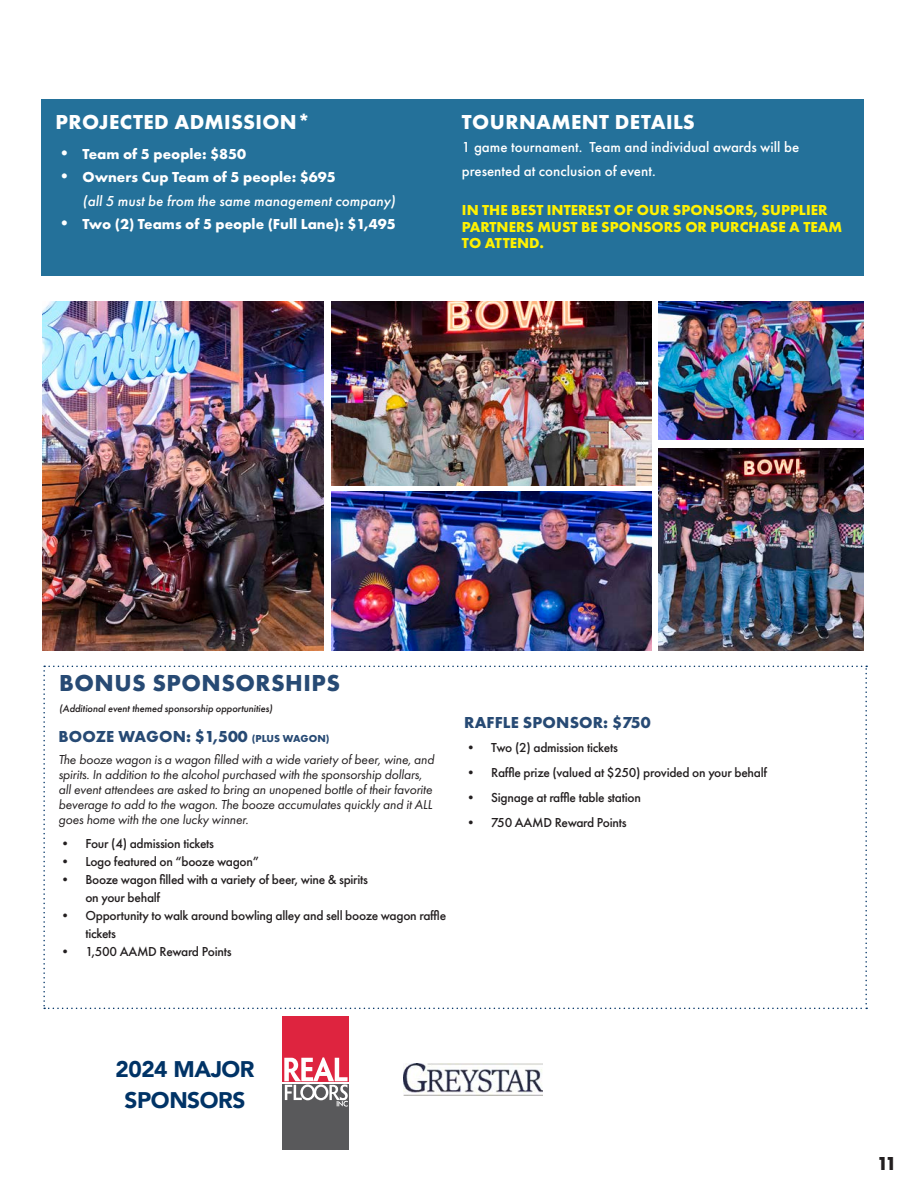
<style>
.page{position:relative;width:918px;height:1188px;background:#fff}
.page>*{position:absolute;margin:0;border:0;box-sizing:border-box;transform-origin:0 0}
.t1{font:700 24px "Futura PT";letter-spacing:.02em;color:#274a74}
.t2{font:900 22.65px/31.7px "Avenir";letter-spacing:-.02em;color:#036;text-align:center}
.t3{font:700 21px "Futura PT";letter-spacing:.02em;color:#fff}
.t4{font:700 19.5px "Futura PT";color:#231f20}
.t5{font:700 16.5px "Futura PT";letter-spacing:.01em;color:#274a74}
.t6{font:700 15px/16.5px "Futura PT";color:#fff101}
.t7{font:500 15px/23.2px "Futura PT";color:#fff}
.t8{font:italic 500 15px/23.2px "Futura PT";color:#fff}
.t9{font:700 15px "Futura PT";color:#fff}
.t10{font:500 13.5px/18px "Futura PT";letter-spacing:-.02em;color:#231f20}
.t11{font:italic 13.5px/15px "Futura PT";letter-spacing:-.01em;color:#231f20}
.t12{font:italic 500 10.5px "Futura PT";letter-spacing:-.01em;color:#231f20}
.s1{font-size:18px}
.s2{font-weight:700;font-style:normal;font-size:18px}
.s3{font-weight:700;font-style:normal}
.s4{font-size:10.5px}
</style>
<div class="page">
<div style="left:42px;top:100px;width:822px;height:176px;background:#24719a"></div>
<svg style="left:43px;top:666px;width:824px;height:343px"></svg>
<img style="left:42px;top:301px;width:282px;height:349px">
<img style="left:658px;top:448px;width:206px;height:202px">
<img style="left:658px;top:301px;width:206px;height:139px">
<img style="left:332px;top:301px;width:319px;height:185px">
<img style="left:332px;top:491px;width:319px;height:159px">
<div style="left:283px;top:1084px;width:66px;height:66px;background:#59595b"></div>
<div style="left:283px;top:1016px;width:66px;height:66px;background:#de243f"></div>
<svg style="left:284px;top:1057px;width:64px;height:50px"></svg>
<img style="left:403px;top:1064px;width:139px;height:31px">
<p class="t3" style="left:55px;top:109px;width:257px">PROJECTED ADMISSION*</p>
<p class="t9" style="left:55px;top:144px;width:192px"><span class="s1">•</span> Team of 5 people: $850</p>
<p class="t8" style="left:82px;top:166px;width:315px;text-indent:-27px"><span class="s2">•</span> <span class="s3">Owners Cup Team of 5 people: $695<br></span>(all 5 must be from the same management company)</p>
<p class="t9" style="left:55px;top:214px;width:342px"><span class="s1">•</span> Two (2) Teams of 5 people (Full Lane): $1,495</p>
<p class="t3" style="left:462px;top:109px;width:234px">TOURNAMENT DETAILS</p>
<p class="t7" style="left:462px;top:136px;width:339px">1 game tournament. Team and individual awards will be presented at conclusion of event.</p>
<p class="t6" style="left:462px;top:202px;width:382px">IN THE BEST INTEREST OF OUR SPONSORS, SUPPLIER<br>PARTNERS MUST BE SPONSORS OR PURCHASE A TEAM<br>TO ATTEND.</p>
<p class="t1" style="left:59px;top:667px;width:282px">BONUS SPONSORSHIPS</p>
<p class="t12" style="left:59px;top:702px;width:215px">(Additional event themed sponsorship opportunities)</p>
<p class="t5" style="left:58px;top:726px;width:273px">BOOZE WAGON: $1,500 <span class="s4">(PLUS WAGON)</span></p>
<p class="t11" style="left:58px;top:751px;width:377px">The booze wagon is a wagon filled with a wide variety of beer, wine, and spirits. In addition to the alcohol purchased with the sponsorship dollars, all event attendees are asked to bring an unopened bottle of their favorite beverage to add to the wagon. The booze accumulates quickly and it ALL goes home with the one lucky winner.</p>
<p class="t10" style="left:58px;top:835px;width:157px">• Four (4) admission tickets</p>
<p class="t10" style="left:58px;top:853px;width:202px">• Logo featured on “booze wagon”</p>
<p class="t10" style="left:85px;top:871px;width:284px;text-indent:-27px">• Booze wagon filled with a variety of beer, wine &amp; spirits on your behalf</p>
<p class="t10" style="left:85px;top:907px;width:362px;text-indent:-27px">• Opportunity to walk around bowling alley and sell booze wagon raffle tickets</p>
<p class="t10" style="left:58px;top:943px;width:175px">• 1,500 AAMD Reward Points</p>
<p class="t5" style="left:464px;top:712px;width:188px">RAFFLE SPONSOR: $750</p>
<p class="t10" style="left:464px;top:739px;width:155px">• Two (2) admission tickets</p>
<p class="t10" style="left:464px;top:764px;width:305px">• Raffle prize (valued at $250) provided on your behalf</p>
<p class="t10" style="left:464px;top:788px;width:178px">• Signage at raffle table station</p>
<p class="t10" style="left:464px;top:813px;width:164px">• 750 AAMD Reward Points</p>
<p class="t2" style="left:116px;top:1052px;width:141px">2024 MAJOR<br>SPONSORS</p>
<h3 class="t4" style="left:877px;top:1151px;width:22px">11</h3>
</div>
